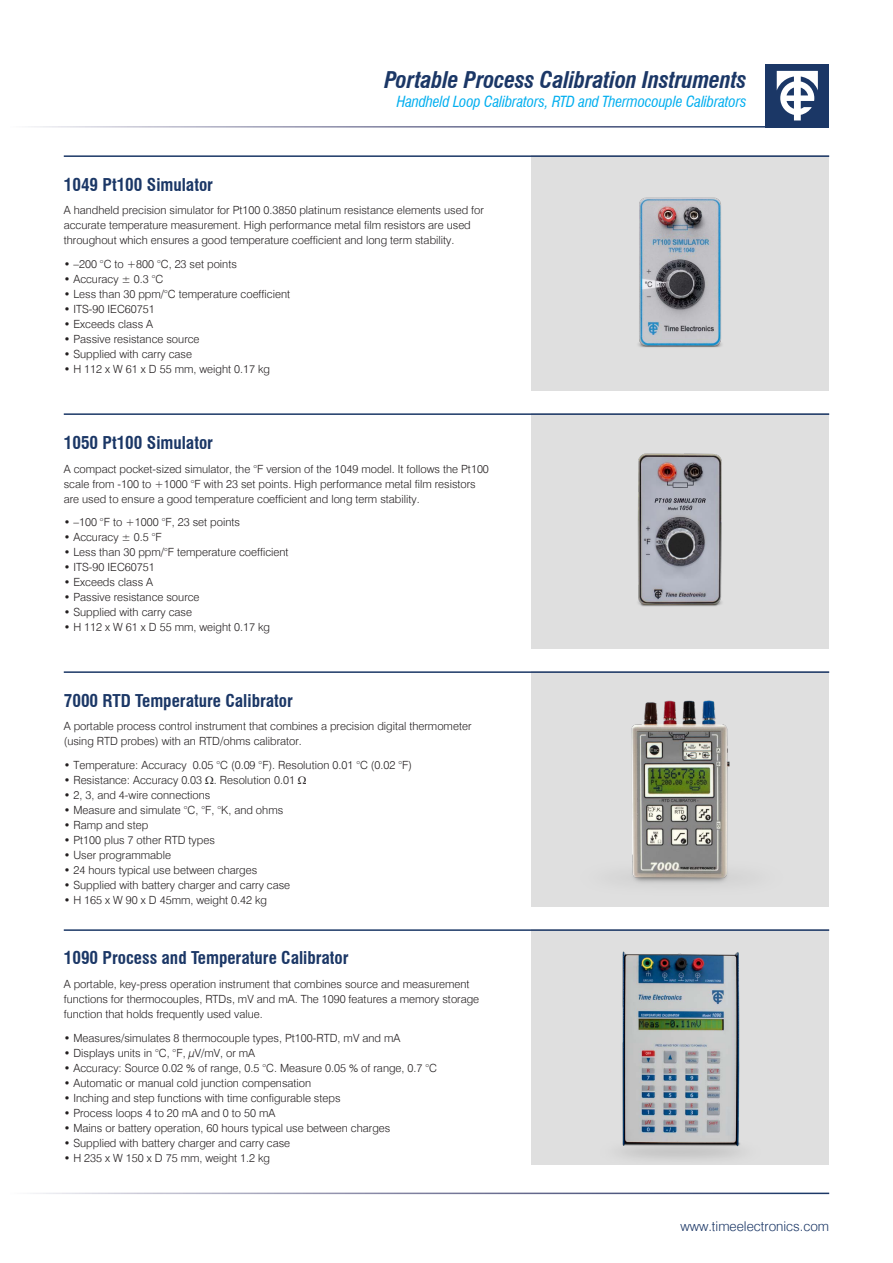
<style>
.page{position:relative;width:893px;height:1263px;background:#fff}
.page>*{position:absolute;margin:0;border:0;box-sizing:border-box;transform-origin:0 0}
.t1{font:italic 700 condensed 22.5px "Swiss 721 BT";letter-spacing:-.01em;color:#1b3766}
.t2{font:700 condensed 17.25px "Swiss 721 BT";color:#1b3766}
.t3{font:italic condensed 15px "Swiss 721 BT";letter-spacing:-.01em;color:#00aeef}
.t4{font:300 13.5px "Swiss 721 BT";color:#1b3766}
.t5{font:300 11.25px/15px "Swiss 721 BT";color:#231f20}
</style>
<div class="page">
<div style="left:765px;top:64px;width:64px;height:64px;background:#1b3766"></div>
<svg style="left:777px;top:71px;width:41px;height:49px"></svg>
<img style="left:531px;top:415px;width:298px;height:234px">
<img style="left:531px;top:157px;width:298px;height:234px">
<hr style="left:64px;top:155px;width:765px;height:2px;background:#1b3766">
<img style="left:531px;top:673px;width:298px;height:234px">
<hr style="left:64px;top:671px;width:765px;height:2px;background:#1b3766">
<hr style="left:64px;top:413px;width:765px;height:2px;background:#1b3766">
<img style="left:531px;top:931px;width:298px;height:234px">
<hr style="left:64px;top:929px;width:765px;height:2px;background:#1b3766">
<p class="t1" style="left:384px;top:66px;width:364px">Portable Process Calibration Instruments</p>
<p class="t3" style="left:397px;top:93px;width:351px">Handheld Loop Calibrators, RTD and Thermocouple Calibrators</p>
<p class="t2" style="left:64px;top:174px;width:151px">1049 Pt100 Simulator</p>
<p class="t5" style="left:64px;top:202px;width:422px">A handheld precision simulator for Pt100 0.3850 platinum resistance elements used for accurate temperature measurement. High performance metal film resistors are used throughout which ensures a good temperature coefficient and long term stability.</p>
<p class="t5" style="left:64px;top:256px;width:175px">• –200 °C to +800 °C, 23 set points</p>
<p class="t5" style="left:64px;top:271px;width:101px">• Accuracy ± 0.3 °C</p>
<p class="t5" style="left:64px;top:286px;width:228px">• Less than 30 ppm/°C temperature coefficient</p>
<p class="t5" style="left:64px;top:301px;width:92px">• ITS-90 IEC60751</p>
<p class="t5" style="left:64px;top:316px;width:91px">• Exceeds class A</p>
<p class="t5" style="left:64px;top:331px;width:137px">• Passive resistance source</p>
<p class="t5" style="left:64px;top:346px;width:130px">• Supplied with carry case</p>
<p class="t5" style="left:64px;top:361px;width:208px">• H 112 x W 61 x D 55 mm, weight 0.17 kg</p>
<p class="t2" style="left:64px;top:433px;width:151px">1050 Pt100 Simulator</p>
<p class="t5" style="left:64px;top:461px;width:427px">A compact pocket-sized simulator, the °F version of the 1049 model. It follows the Pt100 scale from -100 to +1000 °F with 23 set points. High performance metal film resistors are used to ensure a good temperature coefficient and long term stability.</p>
<p class="t5" style="left:64px;top:515px;width:178px">• –100 °F to +1000 °F, 23 set points</p>
<p class="t5" style="left:64px;top:530px;width:100px">• Accuracy ± 0.5 °F</p>
<p class="t5" style="left:64px;top:545px;width:226px">• Less than 30 ppm/°F temperature coefficient</p>
<p class="t5" style="left:64px;top:560px;width:92px">• ITS-90 IEC60751</p>
<p class="t5" style="left:64px;top:575px;width:91px">• Exceeds class A</p>
<p class="t5" style="left:64px;top:590px;width:137px">• Passive resistance source</p>
<p class="t5" style="left:64px;top:605px;width:130px">• Supplied with carry case</p>
<p class="t5" style="left:64px;top:620px;width:208px">• H 112 x W 61 x D 55 mm, weight 0.17 kg</p>
<p class="t2" style="left:64px;top:690px;width:231px">7000 RTD Temperature Calibrator</p>
<p class="t5" style="left:64px;top:718px;width:409px">A portable process control instrument that combines a precision digital thermometer (using RTD probes) with an RTD/ohms calibrator.</p>
<p class="t5" style="left:64px;top:757px;width:350px">• Temperature: Accuracy 0.05 °C (0.09 °F). Resolution 0.01 °C (0.02 °F)</p>
<p class="t5" style="left:64px;top:772px;width:233px">• Resistance: Accuracy 0.03 . Resolution 0.01</p>
<p class="t5" style="left:64px;top:787px;width:148px">• 2, 3, and 4-wire connections</p>
<p class="t5" style="left:64px;top:802px;width:221px">• Measure and simulate °C, °F, °K, and ohms</p>
<p class="t5" style="left:64px;top:817px;width:86px">• Ramp and step</p>
<p class="t5" style="left:64px;top:832px;width:153px">• Pt100 plus 7 other RTD types</p>
<p class="t5" style="left:64px;top:847px;width:109px">• User programmable</p>
<p class="t5" style="left:64px;top:862px;width:195px">• 24 hours typical use between charges</p>
<p class="t5" style="left:64px;top:877px;width:228px">• Supplied with battery charger and carry case</p>
<p class="t5" style="left:64px;top:892px;width:205px">• H 165 x W 90 x D 45mm, weight 0.42 kg</p>
<p class="t2" style="left:64px;top:948px;width:286px">1090 Process and Temperature Calibrator</p>
<p class="t5" style="left:64px;top:976px;width:417px">A portable, key-press operation instrument that combines source and measurement functions for thermocouples, RTDs, mV and mA. The 1090 features a memory storage function that holds frequently used value.</p>
<p class="t5" style="left:64px;top:1030px;width:338px">• Measures/simulates 8 thermocouple types, Pt100-RTD, mV and mA</p>
<p class="t5" style="left:64px;top:1045px;width:193px">• Displays units in °C, °F, μV/mV, or mA</p>
<p class="t5" style="left:64px;top:1060px;width:375px">• Accuracy: Source 0.02 % of range, 0.5 °C. Measure 0.05 % of range, 0.7 °C</p>
<p class="t5" style="left:64px;top:1075px;width:249px">• Automatic or manual cold junction compensation</p>
<p class="t5" style="left:64px;top:1090px;width:278px">• Inching and step functions with time configurable steps</p>
<p class="t5" style="left:64px;top:1105px;width:213px">• Process loops 4 to 20 mA and 0 to 50 mA</p>
<p class="t5" style="left:64px;top:1120px;width:328px">• Mains or battery operation, 60 hours typical use between charges</p>
<p class="t5" style="left:64px;top:1135px;width:228px">• Supplied with battery charger and carry case</p>
<p class="t5" style="left:64px;top:1150px;width:208px">• H 235 x W 150 x D 75 mm, weight 1.2 kg</p>
<p class="t4" style="left:680px;top:1218px;width:150px">www.timeelectronics.com</p>
</div>
